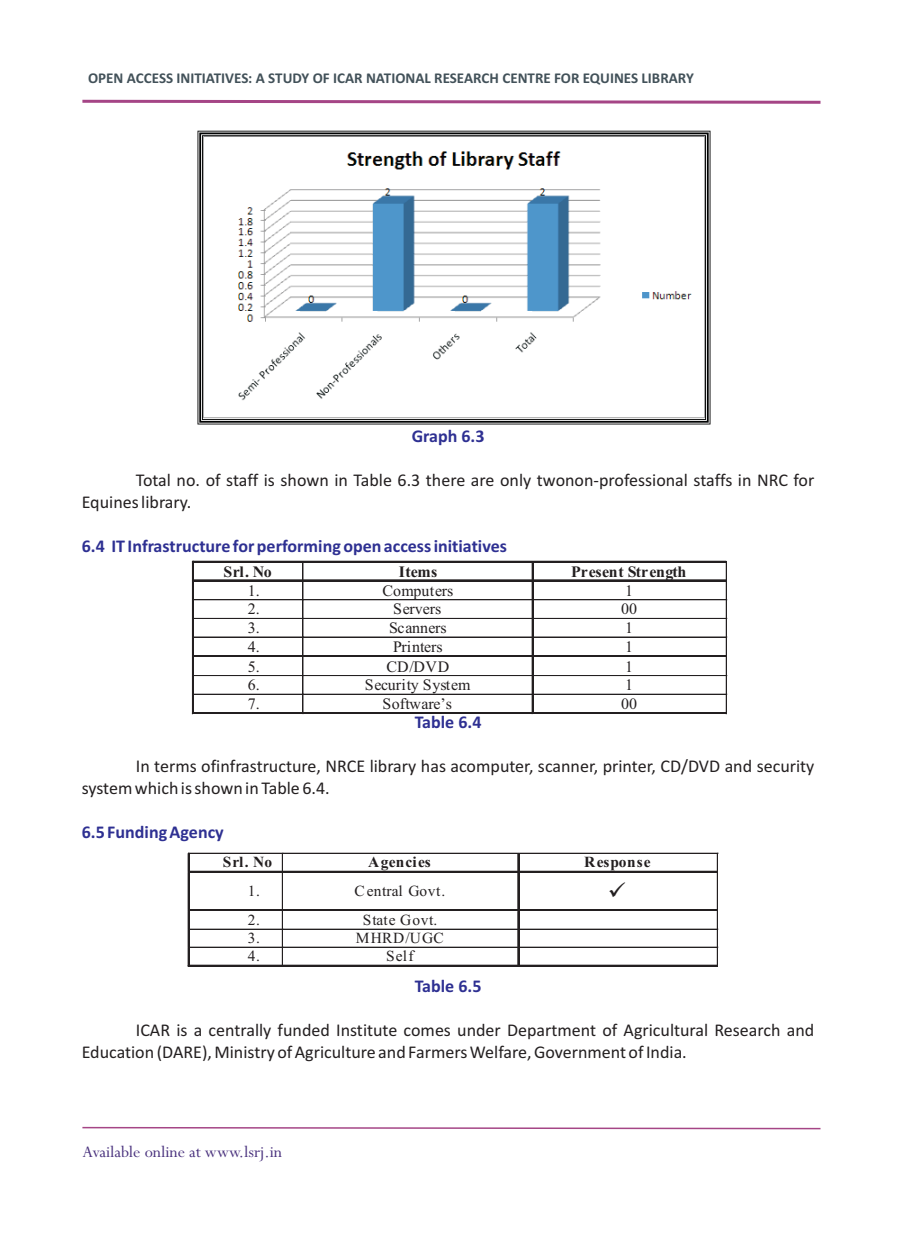
<style>
.page{position:relative;width:898px;height:1242px;background:#fff}
.page>*{position:absolute;margin:0;border:0;box-sizing:border-box;transform-origin:0 0}
.t1{font:18px/21.9px "Calibri";color:#231f20}
.t2{font:700 18px "Calibri";color:#2e3092}
.t3{font:18px "Perpetua";color:#49317d}
.t4{font:15.9px "Times New Roman";color:#231f20}
.t5{font:700 15.9px "Times New Roman";color:#231f20}
.t6{font:15.45px/29.5px "Times New Roman";letter-spacing:.04em;color:#231f20}
.t7{font:700 15.45px "Times New Roman";letter-spacing:.04em;color:#231f20}
.t8{font:15.45px "Times New Roman";letter-spacing:.015em;color:#231f20}
.t9{font:700 15.45px "Times New Roman";letter-spacing:.06em;color:#231f20}
.t10{font:700 15px "Calibri";color:#425159}
</style>
<div class="page">
<svg style="left:82px;top:1126px;width:739px;height:4px"></svg>
<svg style="left:82px;top:99px;width:739px;height:5px"></svg>
<img style="left:197px;top:130px;width:514px;height:295px">
<hr style="left:194px;top:561px;width:109px;height:1px;background:#231f20">
<hr style="left:303px;top:561px;width:229px;height:1px;background:#231f20">
<hr style="left:533px;top:561px;width:193px;height:1px;background:#231f20">
<hr style="left:194px;top:580px;width:109px;height:1px;background:#231f20">
<hr style="left:194px;top:579px;width:109px;height:1px;background:#231f20">
<hr style="left:303px;top:580px;width:229px;height:1px;background:#231f20">
<hr style="left:303px;top:579px;width:229px;height:1px;background:#231f20">
<hr style="left:533px;top:580px;width:193px;height:1px;background:#231f20">
<hr style="left:533px;top:579px;width:193px;height:1px;background:#231f20">
<hr style="left:194px;top:599px;width:109px;height:1px;background:#231f20">
<hr style="left:303px;top:599px;width:229px;height:1px;background:#231f20">
<hr style="left:533px;top:599px;width:193px;height:1px;background:#231f20">
<hr style="left:194px;top:618px;width:109px;height:1px;background:#231f20">
<hr style="left:303px;top:618px;width:229px;height:1px;background:#231f20">
<hr style="left:533px;top:618px;width:193px;height:1px;background:#231f20">
<hr style="left:194px;top:637px;width:109px;height:1px;background:#231f20">
<hr style="left:303px;top:637px;width:229px;height:1px;background:#231f20">
<hr style="left:533px;top:637px;width:193px;height:1px;background:#231f20">
<hr style="left:194px;top:655px;width:109px;height:2px;background:#231f20">
<hr style="left:303px;top:655px;width:229px;height:2px;background:#231f20">
<hr style="left:533px;top:655px;width:193px;height:2px;background:#231f20">
<hr style="left:194px;top:675px;width:109px;height:1px;background:#231f20">
<hr style="left:303px;top:675px;width:229px;height:1px;background:#231f20">
<hr style="left:533px;top:675px;width:193px;height:1px;background:#231f20">
<hr style="left:194px;top:694px;width:109px;height:1px;background:#231f20">
<hr style="left:303px;top:694px;width:229px;height:1px;background:#231f20">
<hr style="left:533px;top:694px;width:193px;height:1px;background:#231f20">
<svg style="left:192px;top:561px;width:2px;height:153px"></svg>
<hr style="left:194px;top:713px;width:109px;height:1px;background:#231f20">
<hr style="left:194px;top:712px;width:109px;height:1px;background:#231f20">
<svg style="left:302px;top:562px;width:2px;height:150px"></svg>
<hr style="left:303px;top:713px;width:229px;height:1px;background:#231f20">
<hr style="left:303px;top:712px;width:229px;height:1px;background:#231f20">
<svg style="left:531px;top:561px;width:2px;height:153px"></svg>
<hr style="left:533px;top:713px;width:193px;height:1px;background:#231f20">
<hr style="left:533px;top:712px;width:193px;height:1px;background:#231f20">
<svg style="left:725px;top:561px;width:2px;height:153px"></svg>
<hr style="left:189px;top:853px;width:93px;height:1px;background:#231f20">
<hr style="left:282px;top:853px;width:235px;height:1px;background:#231f20">
<hr style="left:519px;top:853px;width:198px;height:1px;background:#231f20">
<svg style="left:188px;top:853px;width:1px;height:19px"></svg>
<hr style="left:189px;top:871px;width:93px;height:1px;background:#231f20">
<svg style="left:282px;top:854px;width:1px;height:17px"></svg>
<hr style="left:282px;top:871px;width:235px;height:1px;background:#231f20">
<svg style="left:517px;top:853px;width:2px;height:19px"></svg>
<hr style="left:519px;top:871px;width:198px;height:1px;background:#231f20">
<svg style="left:716px;top:853px;width:2px;height:19px"></svg>
<hr style="left:188px;top:872px;width:1px;height:38px;background:#231f20">
<hr style="left:282px;top:872px;width:1px;height:38px;background:#231f20">
<hr style="left:517px;top:872px;width:2px;height:38px;background:#231f20">
<hr style="left:716px;top:872px;width:1px;height:38px;background:#231f20">
<hr style="left:189px;top:910px;width:93px;height:1px;background:#231f20">
<hr style="left:189px;top:909px;width:93px;height:1px;background:#231f20">
<hr style="left:282px;top:910px;width:235px;height:1px;background:#231f20">
<hr style="left:282px;top:909px;width:235px;height:1px;background:#231f20">
<hr style="left:519px;top:910px;width:198px;height:1px;background:#231f20">
<hr style="left:519px;top:909px;width:198px;height:1px;background:#231f20">
<hr style="left:189px;top:929px;width:93px;height:1px;background:#231f20">
<hr style="left:282px;top:929px;width:235px;height:1px;background:#231f20">
<hr style="left:519px;top:929px;width:198px;height:1px;background:#231f20">
<hr style="left:189px;top:947px;width:93px;height:1px;background:#231f20">
<hr style="left:282px;top:947px;width:235px;height:1px;background:#231f20">
<hr style="left:519px;top:947px;width:198px;height:1px;background:#231f20">
<svg style="left:188px;top:910px;width:1px;height:56px"></svg>
<hr style="left:189px;top:965px;width:93px;height:1px;background:#231f20">
<svg style="left:282px;top:911px;width:1px;height:54px"></svg>
<hr style="left:282px;top:965px;width:235px;height:1px;background:#231f20">
<svg style="left:517px;top:910px;width:2px;height:56px"></svg>
<hr style="left:519px;top:965px;width:198px;height:1px;background:#231f20">
<svg style="left:716px;top:910px;width:2px;height:56px"></svg>
<p class="t10" style="left:88px;top:72px;width:607px">OPEN ACCESS INITIATIVES: A STUDY OF ICAR NATIONAL RESEARCH CENTRE FOR EQUINES LIBRARY</p>
<p class="t2" style="left:411px;top:429px;width:74px">Graph 6.3</p>
<p class="t1" style="left:82px;top:471px;width:733px;text-indent:54px">Total no. of staff is shown in Table 6.3 there are only twonon-professional staffs in NRC for<br>Equines library.</p>
<p class="t2" style="left:82px;top:539px;width:426px">6.4 IT Infrastructure for performing open access initiatives</p>
<p class="t5" style="left:223px;top:566px;width:50px">Srl. No</p>
<p class="t5" style="left:398px;top:566px;width:40px">Items</p>
<p class="t5" style="left:571px;top:566px;width:117px">Present Strength</p>
<p class="t4" style="left:247px;top:585px;width:14px">1.</p>
<p class="t4" style="left:382px;top:585px;width:72px">Computers</p>
<p class="t4" style="left:625px;top:585px;width:9px">1</p>
<p class="t4" style="left:247px;top:603px;width:14px">2.</p>
<p class="t4" style="left:393px;top:603px;width:49px">Servers</p>
<p class="t4" style="left:621px;top:603px;width:17px">00</p>
<p class="t4" style="left:247px;top:622px;width:14px">3.</p>
<p class="t4" style="left:389px;top:622px;width:59px">Scanners</p>
<p class="t4" style="left:625px;top:622px;width:9px">1</p>
<p class="t4" style="left:247px;top:640px;width:14px">4.</p>
<p class="t4" style="left:393px;top:640px;width:51px">Printers</p>
<p class="t4" style="left:625px;top:640px;width:9px">1</p>
<p class="t4" style="left:247px;top:660px;width:14px">5.</p>
<p class="t4" style="left:386px;top:660px;width:64px">CD/DVD</p>
<p class="t4" style="left:625px;top:660px;width:9px">1</p>
<p class="t4" style="left:247px;top:679px;width:14px">6.</p>
<p class="t4" style="left:365px;top:679px;width:107px">Security System</p>
<p class="t4" style="left:625px;top:679px;width:9px">1</p>
<p class="t4" style="left:247px;top:698px;width:14px">7.</p>
<p class="t4" style="left:382px;top:698px;width:71px">Software’s</p>
<p class="t4" style="left:621px;top:698px;width:17px">00</p>
<p class="t2" style="left:414px;top:714px;width:68px">Table 6.4</p>
<p class="t1" style="left:82px;top:756px;width:734px;text-indent:54px">In terms ofinfrastructure, NRCE library has acomputer, scanner, printer, CD/DVD and security system which is shown in Table 6.4.</p>
<p class="t2" style="left:82px;top:824px;width:143px">6.5 Funding Agency</p>
<p class="t7" style="left:223px;top:857px;width:51px">Srl. No</p>
<p class="t7" style="left:368px;top:857px;width:64px">Agencies</p>
<p class="t9" style="left:584px;top:857px;width:68px">Response</p>
<p class="t6" style="left:247px;top:877px;width:14px">1.<br>2.</p>
<p class="t6" style="left:247px;top:925px;width:14px">3.</p>
<p class="t8" style="left:354px;top:885px;width:93px">Central Govt.</p>
<p class="t6" style="left:355px;top:925px;width:89px">MHRD/UGC</p>
<p class="t6" style="left:362px;top:907px;width:76px">State Govt.</p>
<p class="t6" style="left:247px;top:943px;width:14px">4.</p>
<p class="t6" style="left:386px;top:943px;width:29px">Self</p>
<p class="t2" style="left:414px;top:978px;width:68px">Table 6.5</p>
<p class="t1" style="left:82px;top:1020px;width:733px;text-indent:54px">ICAR is a centrally funded Institute comes under Department of Agricultural Research and<br>Education (DARE), Ministry of Agriculture and Farmers Welfare, Government of India.</p>
<p class="t3" style="left:82px;top:1145px;width:201px">Available online at www.lsrj.in</p>
</div>
